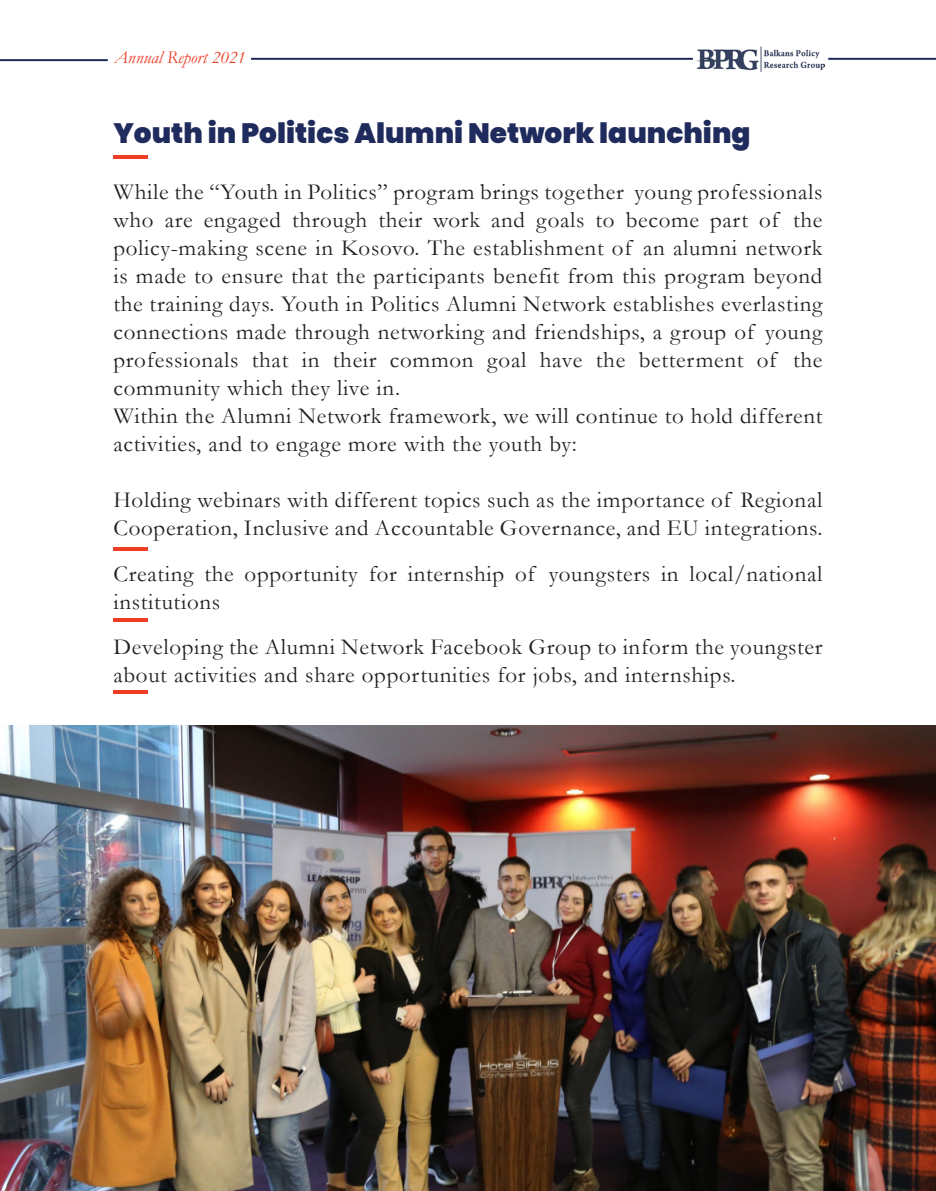
<style>
.page{position:relative;width:936px;height:1191px;background:#fff}
.page>*{position:absolute;margin:0;border:0;box-sizing:border-box;transform-origin:0 0}
.Heading_2{font:900 28px "Poppins";color:#202b5d}
.Body_Text{font:23px/28px "Garamond";letter-spacing:.03em;color:#231f20}
.t1{font:italic 18px "Garamond";color:#ef3d25}
</style>
<div class="page">
<hr style="left:0;top:59px;width:108px;height:2px;background:#202b5d">
<hr style="left:828px;top:58px;width:107px;height:2px;background:#202b5d">
<hr style="left:251px;top:58px;width:442px;height:2px;background:#202b5d">
<img style="left:696px;top:46px;width:128px;height:25px">
<img style="left:0;top:726px;width:935px;height:465px">
<hr style="left:113px;top:155px;width:35px;height:4px;background:#ef3d25">
<hr style="left:113px;top:547px;width:35px;height:4px;background:#ef3d25">
<hr style="left:113px;top:618px;width:35px;height:4px;background:#ef3d25">
<hr style="left:113px;top:690px;width:35px;height:4px;background:#ef3d25">
<p class="t1" style="left:114px;top:45px;width:133px">Annual Report 2021</p>
<p class="Heading_2" style="left:113px;top:117px;width:638px">Youth in Politics Alumni Network launching</p>
<p class="Body_Text" style="left:113px;top:177px;width:710px;text-align:justify">While the “Youth in Politics” program brings together young professionals who are engaged through their work and goals to become part of the policy-making scene in Kosovo. The establishment of an alumni network is made to ensure that the participants benefit from this program beyond the training days. Youth in Politics Alumni Network establishes everlasting connections made through networking and friendships, a group of young professionals that in their common goal have the betterment of the community which they live in.</p>
<p class="Body_Text" style="left:113px;top:401px;width:710px">Within the Alumni Network framework, we will continue to hold different activities, and to engage more with the youth by:</p>
<p class="Body_Text" style="left:113px;top:485px;width:710px">Holding webinars with different topics such as the importance of Regional<br>Cooperation, Inclusive and Accountable Governance, and EU integrations.</p>
<p class="Body_Text" style="left:113px;top:558px;width:710px">Creating the opportunity for internship of youngsters in local/national institutions</p>
<p class="Body_Text" style="left:113px;top:631px;width:710px">Developing the Alumni Network Facebook Group to inform the youngster about activities and share opportunities for jobs, and internships.</p>
</div>
